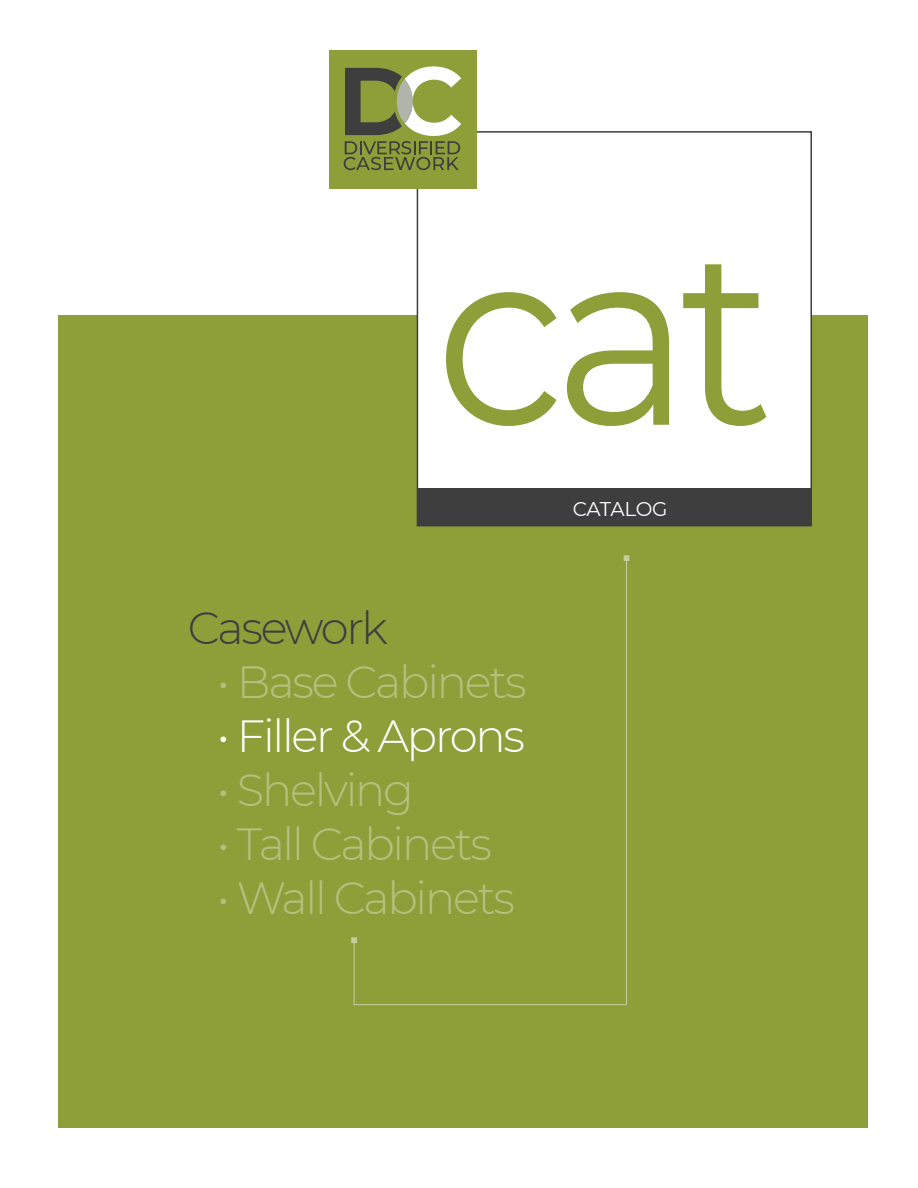
<style>
.page{position:relative;width:918px;height:1188px;background:#fff}
.page>*{position:absolute;margin:0;border:0;box-sizing:border-box;transform-origin:0 0}
.t1{font:250.2px "Montserrat";color:#8e9f3a;scale:.93 1}
.t2{font:300 45px "Montserrat";letter-spacing:-.05em;color:rgb(255 255 255/.35)}
.t3{font:300 45px "Montserrat";letter-spacing:-.05em;color:#fff}
.t4{font:300 45px "Montserrat";letter-spacing:-.06em;color:#3e3e3f}
.t5{font:19.8px "Montserrat";letter-spacing:-.025em;color:#fff}
</style>
<div class="page">
<div style="left:58px;top:315px;width:810px;height:813px;background:#8e9f3a"></div>
<div style="left:417px;top:131px;width:395px;height:395px;background:#fff;border:2px solid #3e3e3f"></div>
<div style="left:329px;top:51px;width:147px;height:138px;background:#8e9f3a"></div>
<svg style="left:344px;top:66px;width:117px;height:104px"></svg>
<div style="left:417px;top:488px;width:395px;height:38px;background:#3e3e3f"></div>
<svg style="left:353px;top:557px;width:274px;height:448px"></svg>
<svg style="left:624px;top:555px;width:5px;height:6px"></svg>
<svg style="left:351px;top:937px;width:6px;height:6px"></svg>
<h1 class="t1" style="left:435px;top:164px;width:365px">cat</h1>
<p class="t4" style="left:188px;top:597px;width:202px">Casework</p>
<p class="t2" style="left:217px;top:651px;width:311px">• Base Cabinets</p>
<p class="t3" style="left:217px;top:705px;width:309px">• Filler &amp; Aprons</p>
<p class="t2" style="left:217px;top:759px;width:198px">• Shelving</p>
<p class="t2" style="left:217px;top:813px;width:276px">• Tall Cabinets</p>
<p class="t2" style="left:217px;top:867px;width:299px">• Wall Cabinets</p>
<p class="t5" style="left:573px;top:495px;width:96px">CATALOG</p>
</div>
